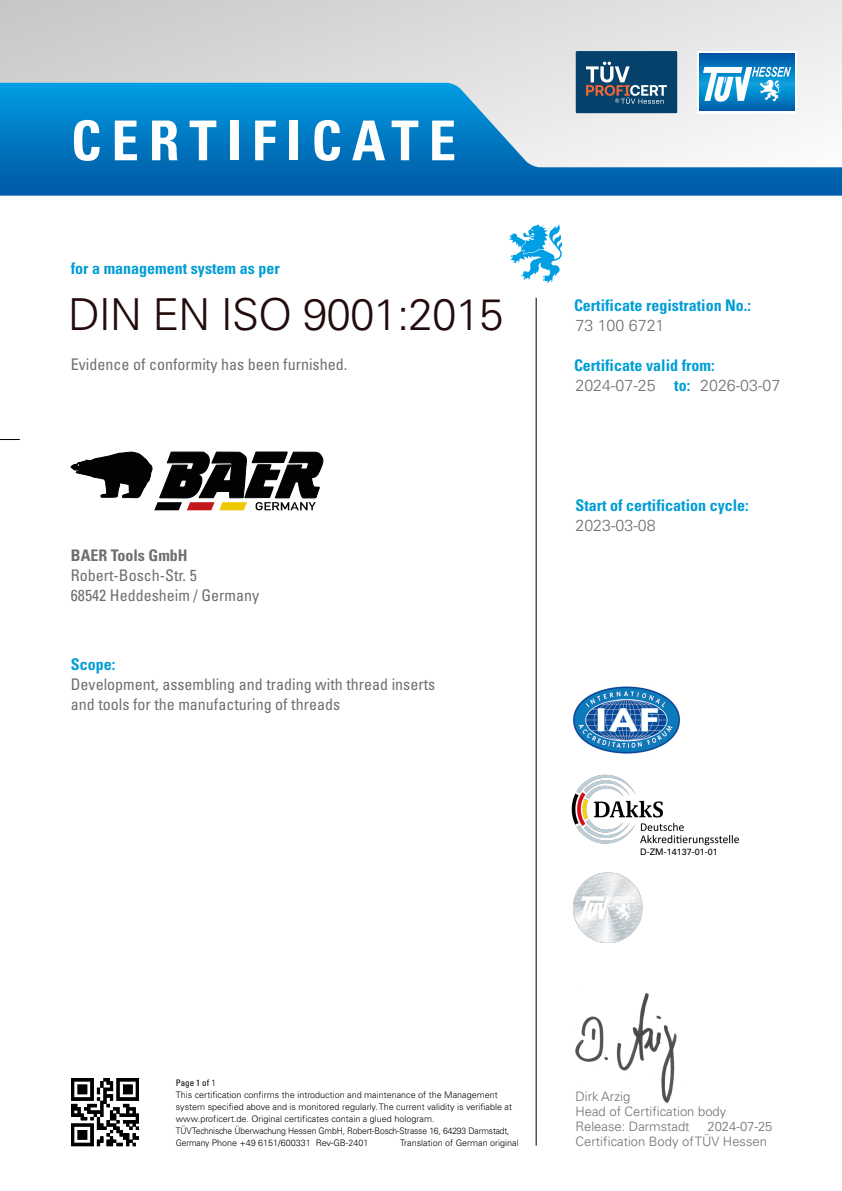
<style>
.page{position:relative;width:842px;height:1191px;background:#fff}
.page>*{position:absolute;margin:0;border:0;box-sizing:border-box;transform-origin:0 0}
.t1{font:700 condensed 55px "Univers";letter-spacing:.18em;color:#fff}
.t2{font:300 condensed 44px "Univers";letter-spacing:-.02em;color:#230b0c}
.t3{font:condensed 16px/20px "Univers";color:#706f6f}
.t4{font:700 condensed 16px/20px "Univers";color:#009ed4}
.t5{font:300 16px "Univers";color:#706f6f}
.t6{font:700 condensed 16px "Univers";color:#706f6f}
.t7{font:300 condensed 13px/15.1px "Univers";color:#706f6f}
.t8{font:300 condensed 9px/12px "Univers";color:#000}
.t9{font:9px "Univers";color:#000}
.s1{font-weight:400}
</style>
<div class="page">
<div style="left:0;top:0;width:842px;height:170px;background:linear-gradient(to right,#cacbcb,#ececec)"></div>
<hr style="left:536px;top:298px;width:1px;height:847px;background:#000">
<svg style="left:0;top:83px;width:842px;height:113px"></svg>
<svg style="left:509px;top:224px;width:53px;height:59px"></svg>
<svg style="left:0;top:439px;width:20px;height:1px"></svg>
<img style="left:572px;top:774px;width:167px;height:71px">
<img style="left:573px;top:686px;width:107px;height:68px">
<img style="left:573px;top:872px;width:70px;height:70px">
<svg style="left:697px;top:51px;width:100px;height:62px"></svg>
<svg style="left:700px;top:54px;width:94px;height:57px;background:#0068b1"></svg>
<svg style="left:703px;top:67px;width:88px;height:35px"></svg>
<svg style="left:575px;top:51px;width:102px;height:62px;background:#265577"></svg>
<img style="left:71px;top:1078px;width:69px;height:69px">
<img style="left:575px;top:993px;width:102px;height:110px">
<svg style="left:71px;top:452px;width:252px;height:58px"></svg>
<h1 class="t1" style="left:71px;top:107px;width:387px">CERTIFICATE</h1>
<h3 class="t4" style="left:71px;top:258px;width:210px">for a management system as per</h3>
<h2 class="t2" style="left:68px;top:288px;width:437px">DIN EN ISO 9001:2015</h2>
<h3 class="t3" style="left:71px;top:354px;width:278px">Evidence of conformity has been furnished.</h3>
<h3 class="t6" style="left:71px;top:546px;width:118px">BAER Tools GmbH</h3>
<h3 class="t3" style="left:71px;top:565px;width:190px">Robert-Bosch-Str. 5<br>68542 Heddesheim / Germany</h3>
<h3 class="t4" style="left:71px;top:654px;width:46px">Scope:</h3>
<h3 class="t3" style="left:71px;top:674px;width:366px">Development, assembling and trading with thread inserts and tools for the manufacturing of threads</h3>
<h3 class="t4" style="left:574px;top:295px;width:178px">Certificate registration No.:</h3>
<h3 class="t5" style="left:575px;top:315px;width:90px">73 100 6721</h3>
<h3 class="t4" style="left:674px;top:355px;width:42px;text-indent:-100px">Certificate valid from: to:</h3>
<h3 class="t5" style="left:575px;top:375px;width:82px">2024-07-25</h3>
<h3 class="t5" style="left:700px;top:375px;width:82px">2026-03-07</h3>
<h3 class="t4" style="left:575px;top:495px;width:175px">Start of certification cycle:</h3>
<h3 class="t5" style="left:575px;top:515px;width:82px">2023-03-08</h3>
<p class="t9" style="left:640px;top:846px;width:79px">D-ZM-14137-01-01</p>
<p class="t8" style="left:176px;top:1077px;width:338px"><span class="s1">Page 1 of</span> 1<br>This certification confirms the introduction and maintenance of the Management system specified above and is monitored regularly. The current validity is verifiable at www.proficert.de. Original certificates contain a glued hologram.<br>TÜV Technische Überwachung Hessen GmbH, Robert-Bosch-Strasse 16, 64293 Darmstadt, Germany Phone +49 6151/600331 Rev-GB-2401</p>
<p class="t8" style="left:400px;top:1137px;width:120px">Translation of German original</p>
<h3 class="t7" style="left:575px;top:1088px;width:193px">Dirk Arzig<br>Head of Certification body<br>Release: Darmstadt<br>Certification Body of TÜV Hessen</h3>
<h3 class="t7" style="left:707px;top:1118px;width:67px">2024-07-25</h3>
</div>
